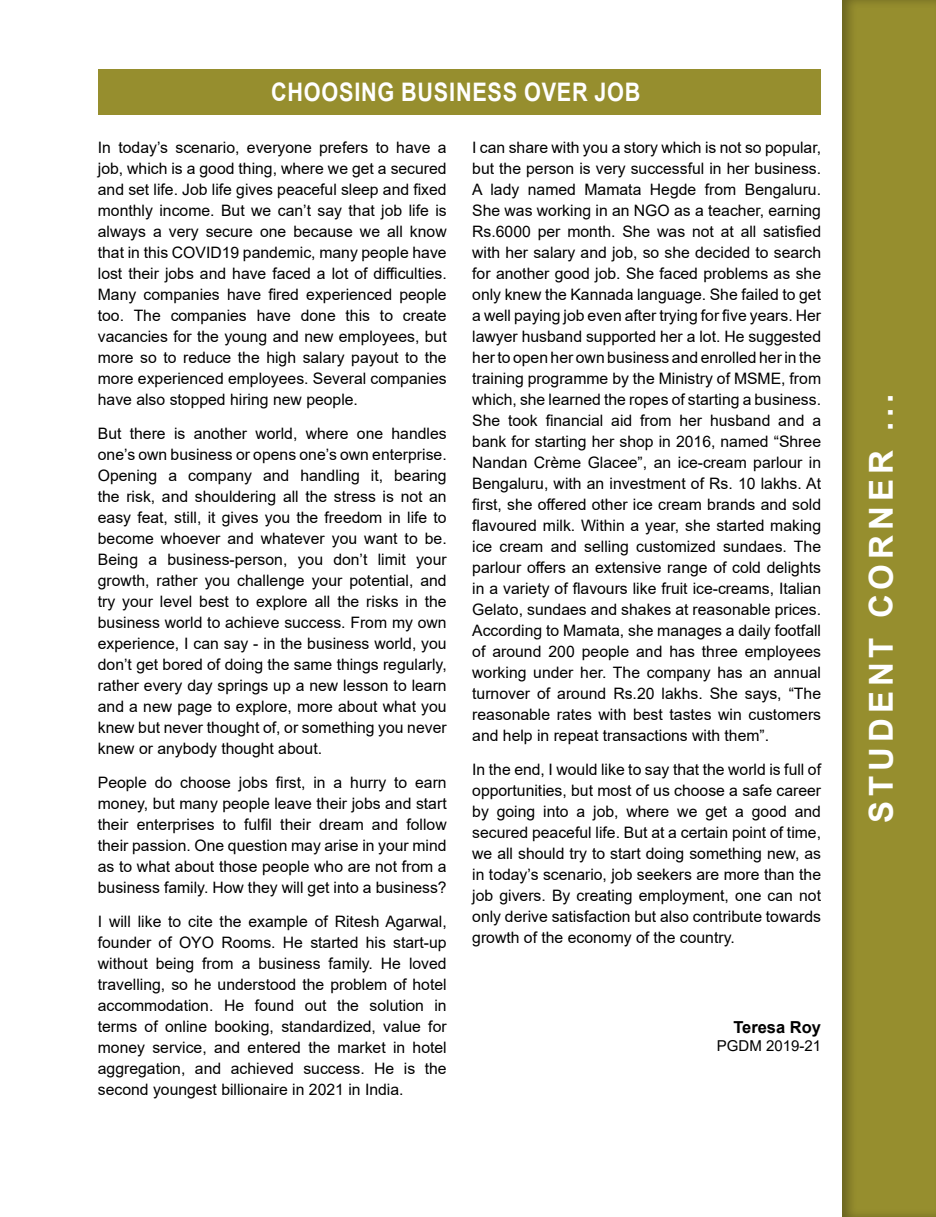
<style>
.page{position:relative;width:936px;height:1217px;background:#fff}
.page>*{position:absolute;margin:0;border:0;box-sizing:border-box;transform-origin:0 0}
.t1{font:700 33px "Arial";letter-spacing:.15em;color:#fff}
.t2{font:700 25.5px "Arial";color:#fff;scale:.85 1}
.t3{font:700 16.5px "Arial";color:#000}
.t4{font:15.75px/21px "Arial";color:#000;text-align:justify}
.t5{font:15px "Arial";color:#000}
</style>
<div class="page">
<div style="left:828px;top:0;width:107px;height:1216px;background:#000;opacity:.3"></div>
<div style="left:98px;top:69px;width:723px;height:46px;background:#968e2e"></div>
<h2 class="t2" style="left:271px;top:74px;width:38px">CHOOSING</h2>
<h2 class="t2" style="left:401px;top:74px;width:37px">BUSINESS</h2>
<h2 class="t2" style="left:524px;top:74px;width:20px">OVER</h2>
<h2 class="t2" style="left:594px;top:74px;width:35px">JOB</h2>
<p class="t4" style="left:98px;top:137px;width:350px">In today’s scenario, everyone prefers to have a job, which is a good thing, where we get a secured and set life. Job life gives peaceful sleep and fixed monthly income. But we can’t say that job life is always a very secure one because we all know that in this COVID19 pandemic, many people have lost their jobs and have faced a lot of difficulties.<br>Many companies have fired experienced people too. The companies have done this to create vacancies for the young and new employees, but more so to reduce the high salary payout to the more experienced employees. Several companies have also stopped hiring new people.</p>
<p class="t4" style="left:98px;top:422px;width:350px">But there is another world, where one handles one’s own business or opens one’s own enterprise.<br>Opening a company and handling it, bearing the risk, and shouldering all the stress is not an easy feat, still, it gives you the freedom in life to become whoever and whatever you want to be.<br>Being a business-person, you don’t limit your growth, rather you challenge your potential, and try your level best to explore all the risks in the business world to achieve success. From my own experience, I can say - in the business world, you don’t get bored of doing the same things regularly, rather every day springs up a new lesson to learn and a new page to explore, more about what you knew but never thought of, or something you never knew or anybody thought about.</p>
<p class="t4" style="left:98px;top:771px;width:350px">People do choose jobs first, in a hurry to earn money, but many people leave their jobs and start their enterprises to fulfil their dream and follow their passion. One question may arise in your mind as to what about those people who are not from a business family. How they will get into a business?</p>
<p class="t4" style="left:98px;top:910px;width:350px">I will like to cite the example of Ritesh Agarwal, founder of OYO Rooms. He started his start-up without being from a business family. He loved travelling, so he understood the problem of hotel accommodation. He found out the solution in terms of online booking, standardized, value for money service, and entered the market in hotel aggregation, and achieved success. He is the second youngest billionaire in 2021 in India.</p>
<p class="t4" style="left:472px;top:137px;width:350px">I can share with you a story which is not so popular, but the person is very successful in her business.<br>A lady named Mamata Hegde from Bengaluru.<br>She was working in an NGO as a teacher, earning Rs.6000 per month. She was not at all satisfied with her salary and job, so she decided to search for another good job. She faced problems as she only knew the Kannada language. She failed to get a well paying job even after trying for five years. Her lawyer husband supported her a lot. He suggested her to open her own business and enrolled her in the training programme by the Ministry of MSME, from which, she learned the ropes of starting a business.<br>She took financial aid from her husband and a bank for starting her shop in 2016, named “Shree Nandan Crème Glacee”, an ice-cream parlour in Bengaluru, with an investment of Rs. 10 lakhs. At first, she offered other ice cream brands and sold flavoured milk. Within a year, she started making ice cream and selling customized sundaes. The parlour offers an extensive range of cold delights in a variety of flavours like fruit ice-creams, Italian Gelato, sundaes and shakes at reasonable prices.<br>According to Mamata, she manages a daily footfall of around 200 people and has three employees working under her. The company has an annual turnover of around Rs.20 lakhs. She says, “The reasonable rates with best tastes win customers and help in repeat transactions with them”.</p>
<p class="t4" style="left:472px;top:758px;width:350px">In the end, I would like to say that the world is full of opportunities, but most of us choose a safe career by going into a job, where we get a good and secured peaceful life. But at a certain point of time, we all should try to start doing something new, as in today’s scenario, job seekers are more than the job givers. By creating employment, one can not only derive satisfaction but also contribute towards growth of the economy of the country.</p>
<p class="t3" style="left:733px;top:1015px;width:89px">TERESA ROY</p>
<p class="t5" style="left:716px;top:1035px;width:106px">PGDM 2019-21</p>
<h1 class="t1" style="left:857px;top:822px;width:430px;rotate:-90deg">STUDENT CORNER ...</h1>
</div>
